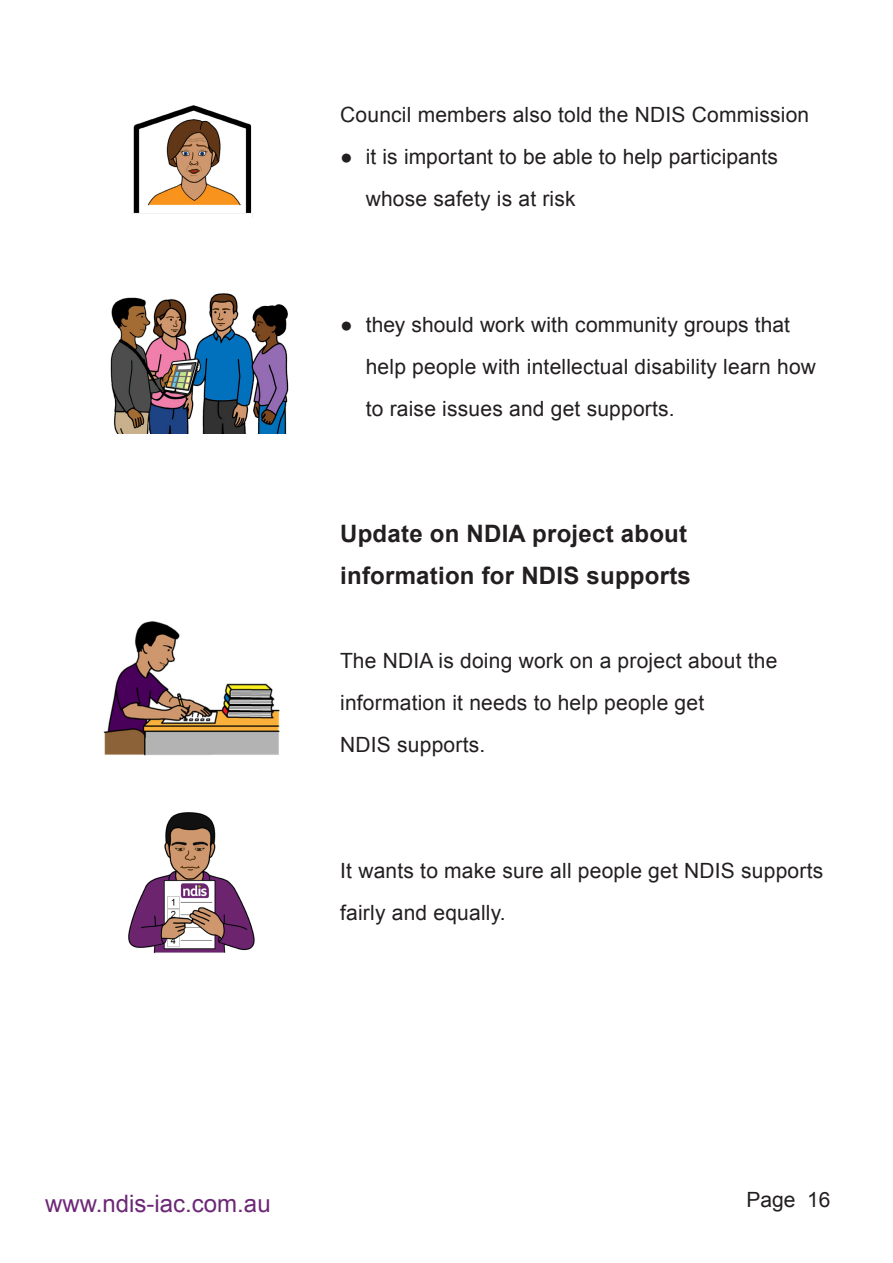
<style>
.page{position:relative;width:893px;height:1263px;background:#fff}
.page>*{position:absolute;margin:0;border:0;box-sizing:border-box;transform-origin:0 0}
.t1{font:700 24px/42px "Arial";letter-spacing:.01em;color:#231f20}
.t2{font:24px "Arial";color:#6c2876}
.t3{font:21px/42px "Arial";letter-spacing:.01em;color:#231f20}
</style>
<div class="page">
<img style="left:131px;top:105px;width:122px;height:112px">
<img style="left:110px;top:293px;width:179px;height:140px">
<img style="left:103px;top:621px;width:177px;height:135px">
<img style="left:128px;top:812px;width:127px;height:142px">
<p class="t3" style="left:340px;top:93px;width:471px">Council members also told the NDIS Commission</p>
<p class="t3" style="left:366px;top:135px;width:414px;text-indent:-26px">● it is important to be able to help participants whose safety is at risk</p>
<p class="t3" style="left:366px;top:303px;width:452px;text-indent:-26px">● they should work with community groups that help people with intellectual disability learn how to raise issues and get supports.</p>
<h2 class="t1" style="left:340px;top:513px;width:352px">Update on NDIA project about information for NDIS supports</h2>
<p class="t3" style="left:340px;top:639px;width:439px">The NDIA is doing work on a project about the information it needs to help people get<br>NDIS supports.</p>
<p class="t3" style="left:340px;top:849px;width:485px">It wants to make sure all people get NDIS supports fairly and equally.</p>
<p class="t2" style="left:45px;top:1188px;width:227px">www.ndis-iac.com.au</p>
<p class="t3" style="left:746px;top:1179px;width:86px">Page 16</p>
</div>
